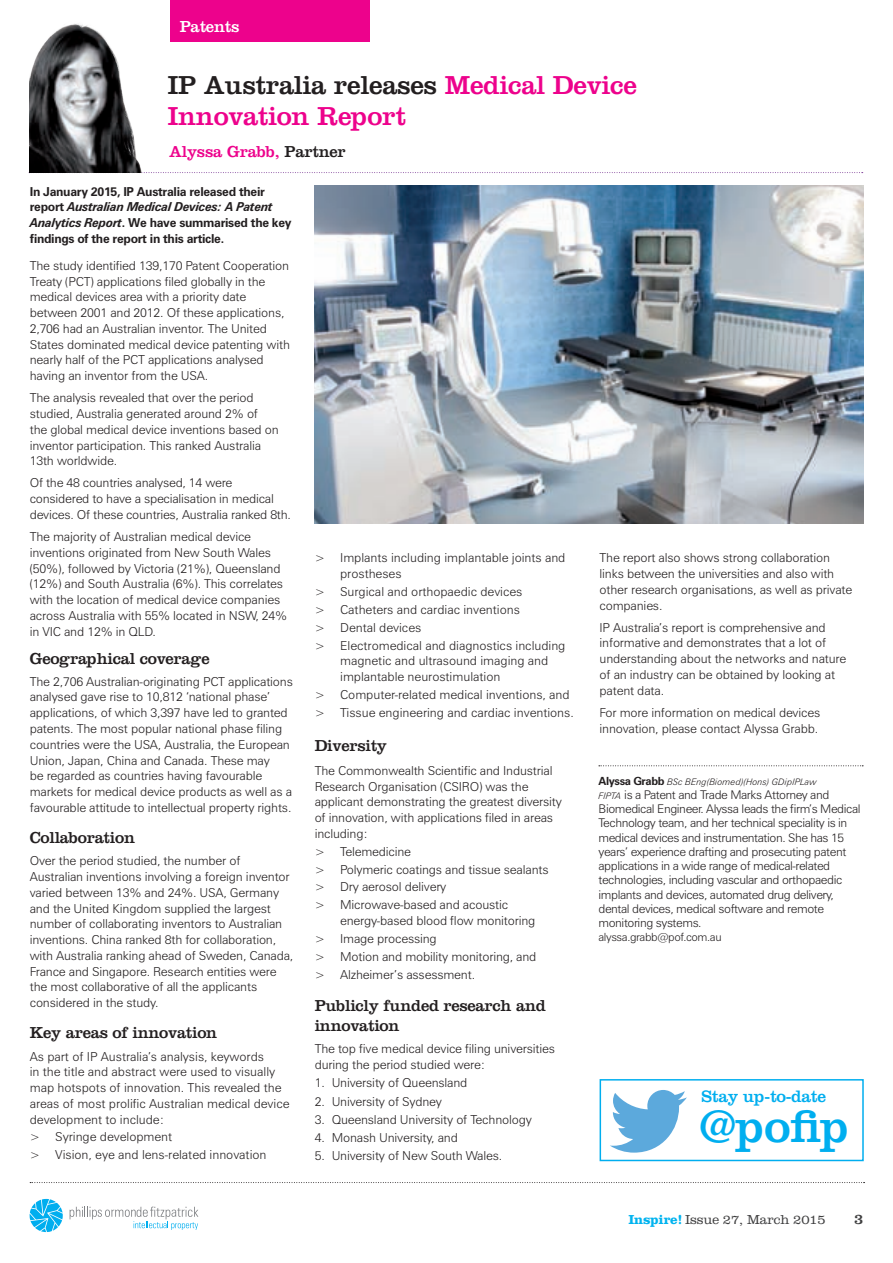
<style>
.page{position:relative;width:893px;height:1263px;background:#fff}
.page>*{position:absolute;margin:0;border:0;box-sizing:border-box;transform-origin:0 0}
.Inspire_Heads{font:46.95px "Clarendon";color:#00aeef}
.NEW_HEADLINE_A{font:27px/31.5px "Clarendon";letter-spacing:-.01em;color:#ed028c}
.NEW_BODY{font:17.25px "Clarendon";letter-spacing:-.015em;color:#00aeef}
._2_PAOLI_Feature_Tex{font:16.65px "Clarendon";letter-spacing:-.01em;color:#fff}
.Inspire_subheads{font:16.5px/19.5px "Clarendon";letter-spacing:-.015em;color:#231f20}
.NEW_BYLINE{font:16.5px "Clarendon";letter-spacing:-.01em;color:#ed028c}
._2_PAOLI_Feature_Tex-2{font:15px "Clarendon";color:#3e3e3f}
._2_PAOLI_Feature_Tex-3{font:300 13.5px "Clarendon";letter-spacing:-.01em;color:#3e3e3f}
.NEW_BODY-2{font:300 12.3px/15.8px "Zurich BT";letter-spacing:-.015em;color:#231f20}
.NEW_INTRO{font:700 12.3px/15.8px "Zurich BT";letter-spacing:-.025em;color:#231f20}
.NEW_AUTHOR_BIO{font:300 12px/14.2px "Zurich BT";letter-spacing:-.035em;color:#231f20}
.NEW_AUTHOR_BIO-2{font:300 11.25px "Zurich BT";letter-spacing:-.035em;color:#231f20}
.NEW_AUTHOR_BIO-3{font:italic 300 9px "Zurich BT";color:#231f20}
.s1{color:#231f20}
.s2{font-style:italic}
.s3{font-weight:700;font-style:normal;font-size:11.25px}
.s4{font-style:italic;font-size:9px}
.s5{font-weight:700;color:#00b3ef}
</style>
<div class="page">
<svg style="left:30px;top:1199px;width:33px;height:33px"></svg>
<svg style="left:70px;top:1206px;width:128px;height:24px"></svg>
<svg style="left:30px;top:1182px;width:835px;height:1px"></svg>
<svg style="left:610px;top:1090px;width:77px;height:62px"></svg>
<div style="left:600px;top:1079px;width:264px;height:82px;border:2px solid #00aeef"></div>
<svg style="left:29px;top:172px;width:834px;height:1px"></svg>
<img style="left:29px;top:24px;width:113px;height:148px">
<div style="left:170px;top:0;width:199px;height:41px;background:#ed028c"></div>
<svg style="left:599px;top:765px;width:264px;height:1px"></svg>
<img style="left:315px;top:186px;width:548px;height:337px">
<p class="_2_PAOLI_Feature_Tex" style="left:180px;top:17px;width:61px">Patents</p>
<p class="NEW_HEADLINE_A" style="left:168px;top:68px;width:471px"><span class="s1">IP Australia releases</span> Medical Device<br>Innovation Report</p>
<p class="NEW_BYLINE" style="left:169px;top:141px;width:178px">Alyssa Grabb, <span class="s1">Partner</span></p>
<p class="NEW_INTRO" style="left:30px;top:183px;width:263px">In January 2015, IP Australia released their report <span class="s2">Australian Medical Devices: A Patent Analytics Report</span>. We have summarised the key findings of the report in this article.</p>
<p class="NEW_BODY-2" style="left:30px;top:258px;width:262px">The study identified 139,170 Patent Cooperation Treaty (PCT) applications filed globally in the medical devices area with a priority date between 2001 and 2012. Of these applications, 2,706 had an Australian inventor. The United States dominated medical device patenting with nearly half of the PCT applications analysed having an inventor from the USA.</p>
<p class="NEW_BODY-2" style="left:30px;top:390px;width:250px">The analysis revealed that over the period studied, Australia generated around 2% of the global medical device inventions based on inventor participation. This ranked Australia 13th worldwide.</p>
<p class="NEW_BODY-2" style="left:30px;top:475px;width:263px">Of the 48 countries analysed, 14 were considered to have a specialisation in medical devices. Of these countries, Australia ranked 8th.</p>
<p class="NEW_BODY-2" style="left:30px;top:529px;width:259px">The majority of Australian medical device inventions originated from New South Wales (50%), followed by Victoria (21%), Queensland (12%) and South Australia (6%). This correlates with the location of medical device companies across Australia with 55% located in NSW, 24% in VIC and 12% in QLD.</p>
<p class="Inspire_subheads" style="left:30px;top:648px;width:181px">Geographical coverage</p>
<p class="NEW_BODY-2" style="left:30px;top:673px;width:265px">The 2,706 Australian-originating PCT applications analysed gave rise to 10,812 ‘national phase’ applications, of which 3,397 have led to granted patents. The most popular national phase filing countries were the USA, Australia, the European Union, Japan, China and Canada. These may<br>be regarded as countries having favourable markets for medical device products as well as a favourable attitude to intellectual property rights.</p>
<p class="Inspire_subheads" style="left:30px;top:827px;width:107px">Collaboration</p>
<p class="NEW_BODY-2" style="left:30px;top:853px;width:265px">Over the period studied, the number of Australian inventions involving a foreign inventor varied between 13% and 24%. USA, Germany and the United Kingdom supplied the largest number of collaborating inventors to Australian inventions. China ranked 8th for collaboration, with Australia ranking ahead of Sweden, Canada, France and Singapore. Research entities were the most collaborative of all the applicants considered in the study.</p>
<p class="Inspire_subheads" style="left:30px;top:1023px;width:189px">Key areas of innovation</p>
<p class="NEW_BODY-2" style="left:30px;top:1048px;width:261px">As part of IP Australia’s analysis, keywords<br>in the title and abstract were used to visually map hotspots of innovation. This revealed the areas of most prolific Australian medical device development to include:</p>
<p class="NEW_BODY-2" style="left:30px;top:1129px;width:144px">&gt; Syringe development</p>
<p class="NEW_BODY-2" style="left:30px;top:1147px;width:238px">&gt; Vision, eye and lens-related innovation</p>
<p class="NEW_BODY-2" style="left:340px;top:550px;width:227px;text-indent:-26px">&gt; Implants including implantable joints and prostheses</p>
<p class="NEW_BODY-2" style="left:315px;top:583px;width:209px">&gt; Surgical and orthopaedic devices</p>
<p class="NEW_BODY-2" style="left:315px;top:601px;width:207px">&gt; Catheters and cardiac inventions</p>
<p class="NEW_BODY-2" style="left:315px;top:619px;width:108px">&gt; Dental devices</p>
<p class="NEW_BODY-2" style="left:340px;top:637px;width:227px;text-indent:-26px">&gt; Electromedical and diagnostics including magnetic and ultrasound imaging and implantable neurostimulation</p>
<p class="NEW_BODY-2" style="left:315px;top:686px;width:257px">&gt; Computer-related medical inventions, and</p>
<p class="NEW_BODY-2" style="left:315px;top:704px;width:261px">&gt; Tissue engineering and cardiac inventions.</p>
<p class="Inspire_subheads" style="left:315px;top:735px;width:74px">Diversity</p>
<p class="NEW_BODY-2" style="left:315px;top:762px;width:249px">The Commonwealth Scientific and Industrial Research Organisation (CSIRO) was the applicant demonstrating the greatest diversity of innovation, with applications filed in areas including:</p>
<p class="NEW_BODY-2" style="left:315px;top:843px;width:98px">&gt; Telemedicine</p>
<p class="NEW_BODY-2" style="left:315px;top:861px;width:235px">&gt; Polymeric coatings and tissue sealants</p>
<p class="NEW_BODY-2" style="left:315px;top:879px;width:133px">&gt; Dry aerosol delivery</p>
<p class="NEW_BODY-2" style="left:340px;top:897px;width:197px;text-indent:-26px">&gt; Microwave-based and acoustic energy-based blood flow monitoring</p>
<p class="NEW_BODY-2" style="left:315px;top:931px;width:124px">&gt; Image processing</p>
<p class="NEW_BODY-2" style="left:315px;top:948px;width:223px">&gt; Motion and mobility monitoring, and</p>
<p class="NEW_BODY-2" style="left:315px;top:966px;width:162px">&gt; Alzheimer’s assessment.</p>
<p class="Inspire_subheads" style="left:315px;top:995px;width:233px">Publicly funded research and innovation</p>
<p class="NEW_BODY-2" style="left:315px;top:1040px;width:242px">The top five medical device filing universities during the period studied were:</p>
<p class="NEW_BODY-2" style="left:315px;top:1075px;width:154px">1. University of Queensland</p>
<p class="NEW_BODY-2" style="left:315px;top:1093px;width:129px">2. University of Sydney</p>
<p class="NEW_BODY-2" style="left:315px;top:1111px;width:219px">3. Queensland University of Technology</p>
<p class="NEW_BODY-2" style="left:315px;top:1130px;width:145px">4. Monash University, and</p>
<p class="NEW_BODY-2" style="left:315px;top:1148px;width:189px">5. University of New South Wales.</p>
<p class="NEW_BODY-2" style="left:600px;top:550px;width:254px">The report also shows strong collaboration links between the universities and also with other research organisations, as well as private companies.</p>
<p class="NEW_BODY-2" style="left:600px;top:619px;width:248px">IP Australia’s report is comprehensive and informative and demonstrates that a lot of understanding about the networks and nature of an industry can be obtained by looking at patent data.</p>
<p class="NEW_BODY-2" style="left:600px;top:704px;width:222px">For more information on medical devices innovation, please contact Alyssa Grabb.</p>
<p class="NEW_AUTHOR_BIO-3" style="left:598px;top:776px;width:220px"><span class="s3">Alyssa Grabb</span> BSc BEng(Biomed)(Hons) GDipIPLaw</p>
<p class="NEW_AUTHOR_BIO" style="left:598px;top:787px;width:264px"><span class="s4">FIPTA</span> is a Patent and Trade Marks Attorney and Biomedical Engineer. Alyssa leads the firm’s Medical Technology team, and her technical speciality is in medical devices and instrumentation. She has 15 years’ experience drafting and prosecuting patent applications in a wide range of medical-related technologies, including vascular and orthopaedic implants and devices, automated drug delivery, dental devices, medical software and remote monitoring systems.</p>
<p class="NEW_AUTHOR_BIO-2" style="left:598px;top:930px;width:125px">alyssa.grabb@pof.com.au</p>
<p class="NEW_BODY" style="left:702px;top:1086px;width:126px">Stay up-to-date</p>
<p class="Inspire_Heads" style="left:699px;top:1099px;width:152px">@pofip</p>
<p class="_2_PAOLI_Feature_Tex-3" style="left:628px;top:1211px;width:199px"><span class="s5">Inspire!</span> Issue 27, March 2015</p>
<p class="_2_PAOLI_Feature_Tex-2" style="left:854px;top:1210px;width:11px">3</p>
</div>
